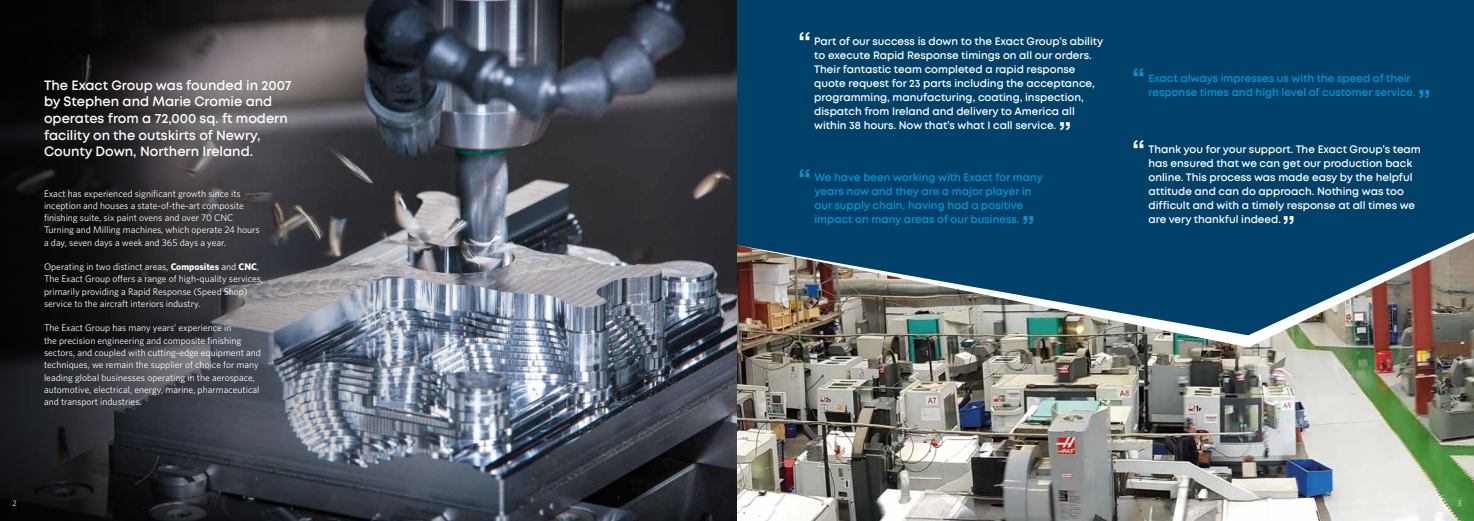
<style>
.page{position:relative;width:1474px;height:521px;background:#fff}
.page>*{position:absolute;margin:0;border:0;box-sizing:border-box;transform-origin:0 0}
.t1{font:600 29.75px "Mont";color:#0097d2}
.t2{font:600 29.75px "Mont";color:#fff}
.t3{font:600 13.12px/16.6px "Mont";color:#fff}
.t4{font:600 10.5px/14px "Mont";color:#fff}
.t5{font:600 10.5px/14px "Mont";color:#0097d2}
.t6{font:9.62px/12.2px "Whitney";color:#fff}
.t7{font:7.88px "Whitney";color:#fff}
.s1{font-weight:700}
</style>
<div class="page">
<div style="left:737px;top:0;width:736px;height:518px;background:#00416a"></div>
<img style="left:737px;top:347px;width:736px;height:174px">
<img style="left:737px;top:233px;width:736px;height:114px">
<img style="left:506px;top:0;width:231px;height:521px">
<svg style="left:0;top:0;width:506px;height:521px;background:#44464e"></svg>
<h1 class="t2" style="left:798px;top:30px;width:15px">“</h1>
<p class="t4" style="left:814px;top:34px;width:291px">Part of our success is down to the Exact Group’s ability to execute Rapid Response timings on all our orders.<br>Their fantastic team completed a rapid response quote request for 23 parts including the acceptance, programming, manufacturing, coating, inspection, dispatch from Ireland and delivery to America all within 38 hours. Now that’s what I call service.</p>
<h1 class="t1" style="left:1132px;top:66px;width:15px">“</h1>
<h2 class="t3" style="left:44px;top:78px;width:249px">The Exact Group was founded in 2007 by Stephen and Marie Cromie and operates from a 72,000 sq. ft modern facility on the outskirts of Newry, County Down, Northern Ireland.</h2>
<p class="t5" style="left:1148px;top:72px;width:269px">Exact always impresses us with the speed of their response times and high level of customer service.</p>
<h1 class="t1" style="left:1417px;top:87px;width:14px">”</h1>
<h1 class="t2" style="left:1058px;top:119px;width:14px">”</h1>
<h1 class="t2" style="left:1132px;top:138px;width:15px">“</h1>
<p class="t4" style="left:1148px;top:142px;width:274px">Thank you for your support. The Exact Group’s team has ensured that we can get our production back online. This process was made easy by the helpful attitude and can do approach. Nothing was too difficult and with a timely response at all times we are very thankful indeed.</p>
<h1 class="t1" style="left:798px;top:167px;width:15px">“</h1>
<p class="t5" style="left:814px;top:170px;width:230px">We have been working with Exact for many years now and they are a major player in our supply chain, having had a positive impact on many areas of our business.</p>
<p class="t6" style="left:44px;top:187px;width:217px">Exact has experienced significant growth since its inception and houses a state-of-the-art composite finishing suite, six paint ovens and over 70 CNC Turning and Milling machines, which operate 24 hours a day, seven days a week and 365 days a year.</p>
<p class="t6" style="left:44px;top:260px;width:221px">Operating in two distinct areas, <span class="s1">Composites</span> and <span class="s1">CNC</span>, The Exact Group offers a range of high-quality services, primarily providing a Rapid Response (Speed Shop) service to the aircraft interiors industry.</p>
<p class="t6" style="left:44px;top:322px;width:218px">The Exact Group has many years’ experience in<br>the precision engineering and composite finishing sectors, and coupled with cutting-edge equipment and techniques, we remain the supplier of choice for many leading global businesses operating in the aerospace, automotive, electrical, energy, marine, pharmaceutical and transport industries.</p>
<h1 class="t2" style="left:1282px;top:213px;width:14px">”</h1>
<h1 class="t1" style="left:1021px;top:213px;width:14px">”</h1>
<p class="t7" style="left:12px;top:498px;width:6px">2</p>
<p class="t7" style="left:1457px;top:498px;width:6px">3</p>
</div>
